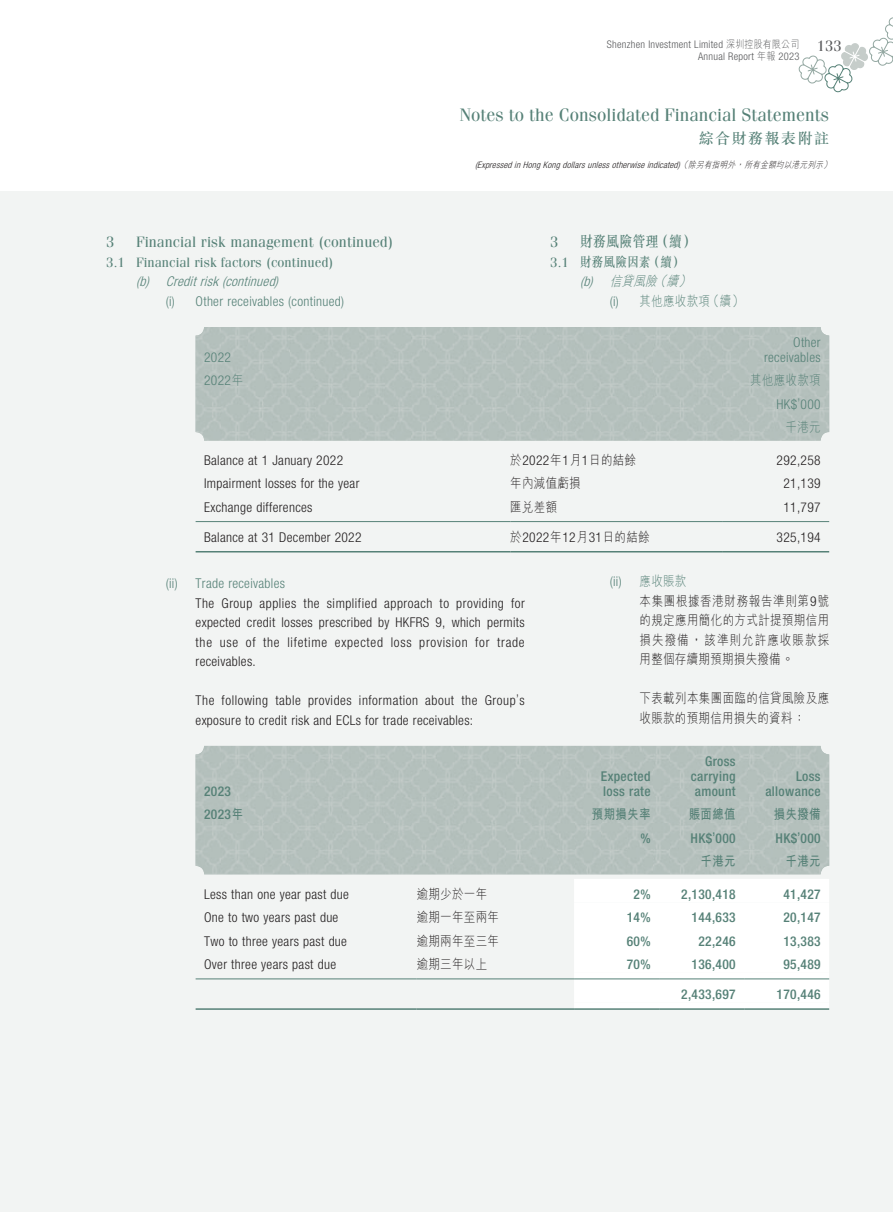
<style>
.page{position:relative;width:893px;height:1212px;background:#fff}
.page>*{position:absolute;margin:0;border:0;box-sizing:border-box;transform-origin:0 0}
.t1{font:18px "Fenice Std";color:#568177}
.t2{font:15px "Fenice Std";color:#568177}
.t3{font:500 15px "M Sung HK";letter-spacing:.1em;color:#568177;scale:.85 1}
.t4{font:500 15px "M Sung HK";letter-spacing:.1em;color:#568177}
.t5{font:15px "Fenice Std";color:#57585a}
.t6{font:300 condensed 13.5px/19.5px "Helvetica Neue LT Std";letter-spacing:.025em;color:#231f20;text-align:justify}
.t7{font:500 condensed 13.5px/15px "Helvetica Neue LT Std";letter-spacing:.025em;color:#568177}
.t8{font:300 13.5px/19.5px "M Hei HK";letter-spacing:.03em;color:#231f20;scale:.85 1}
.t9{font:300 condensed 13.5px/15px "Helvetica Neue LT Std";letter-spacing:.025em;color:#568177;text-align:right}
.t10{font:13.5px "Fenice Std";color:#568177}
.t11{font:300 13.5px/19.5px "M Hei HK";letter-spacing:.03em;color:#568177;scale:.85 1}
.t12{font:italic 300 condensed 13.5px "Helvetica Neue LT Std";color:#568177}
.t13{font:700 13.5px "M Hei HK";letter-spacing:.03em;color:#568177;scale:.85 1}
.t14{font:500 13.5px "M Sung HK";letter-spacing:.035em;color:#568177;scale:.85 1}
.t15{font:300 condensed 10.5px/12px "Helvetica Neue LT Std";letter-spacing:.025em;color:#57585a;text-align:right}
.t16{font:italic 300 condensed 9px "Helvetica Neue LT Std";color:#231f20}
.s1{font-family:"M Hei HK";font-stretch:normal}
.s2{font-family:"Fenice Std";font-weight:400}
.s3{font-family:"Helvetica Neue LT Std";font-style:italic;font-stretch:condensed}
.s4{font-style:italic}
.s5{font-family:"Helvetica Neue LT Std";font-stretch:condensed}
.s6{color:#568177}
.s7{font-family:"M Hei HK";font-weight:700;font-stretch:normal}
</style>
<div class="page">
<div style="left:0;top:191px;width:893px;height:1021px;background:#f2f4f3"></div>
<svg style="left:798px;top:17px;width:95px;height:76px"></svg>
<div style="left:196px;top:746px;width:625px;height:128px;background:#b4c0bc"></div>
<div style="left:196px;top:327px;width:625px;height:114px;background:#b4c0bc"></div>
<hr style="left:196px;top:521px;width:314px;height:1px;background:#568177">
<hr style="left:510px;top:521px;width:213px;height:1px;background:#568177">
<hr style="left:723px;top:521px;width:106px;height:1px;background:#568177">
<hr style="left:196px;top:551px;width:314px;height:1px;background:#568177">
<hr style="left:510px;top:551px;width:213px;height:1px;background:#568177">
<hr style="left:723px;top:551px;width:106px;height:1px;background:#568177">
<div style="left:574px;top:879px;width:255px;height:129px;background:#fff"></div>
<hr style="left:196px;top:978px;width:221px;height:1px;background:#568177">
<hr style="left:417px;top:978px;width:157px;height:1px;background:#568177">
<hr style="left:574px;top:978px;width:85px;height:1px;background:#568177">
<hr style="left:659px;top:978px;width:85px;height:1px;background:#568177">
<hr style="left:744px;top:978px;width:85px;height:1px;background:#568177">
<hr style="left:196px;top:1008px;width:221px;height:2px;background:#568177">
<hr style="left:417px;top:1008px;width:157px;height:2px;background:#568177">
<hr style="left:574px;top:1008px;width:85px;height:2px;background:#568177">
<hr style="left:659px;top:1008px;width:85px;height:2px;background:#568177">
<hr style="left:744px;top:1008px;width:85px;height:2px;background:#568177">
<p class="t15" style="left:607px;top:38px;width:194px">Shenzhen Investment Limited <span class="s1">深圳控股有限公司<br></span>Annual Report <span class="s1">年報</span> 2023</p>
<p class="t5" style="left:817px;top:37px;width:27px">133</p>
<p class="t2" style="left:106px;top:233px;width:10px">3</p>
<p class="t2" style="left:136px;top:233px;width:259px">Financial risk management (continued)</p>
<p class="t10" style="left:106px;top:254px;width:229px">3.1 Financial risk factors (continued)</p>
<p class="t12" style="left:136px;top:274px;width:144px">(b) Creditrisk(continued)</p>
<p class="t9" style="left:166px;top:293px;width:180px">(i) Other receivables (continued)</p>
<p class="t9" style="left:204px;top:349px;width:28px">2022</p>
<h1 class="t1" style="left:459px;top:104px;width:371px">Notes to the Consolidated Financial Statements</h1>
<p class="t4" style="left:699px;top:128px;width:132px">綜合財務報表附註</p>
<p class="t16" style="left:475px;top:160px;width:361px">(ExpressedinHongKongdollarsunlessotherwiseindicated) <span class="s1">（除另有指明外，所有金額均以港元列示）</span></p>
<p class="t2" style="left:550px;top:233px;width:10px">3</p>
<p class="t3" style="left:580px;top:231px;width:140px">財務風險管理（續）</p>
<p class="t14" style="left:550px;top:252px;width:161px"><span class="s2">3.1</span> 財務風險因素（續）</p>
<p class="t11" style="left:610px;top:271px;width:161px;text-indent:-30px"><span class="s3">(b)</span> <span class="s4">信貸風險（續）<br></span><span class="s5">(i)</span> 其他應收款項（續）</p>
<p class="t9" style="left:764px;top:334px;width:58px">Other receivables</p>
<p class="t9" style="left:204px;top:373px;width:41px">2022<span class="s1">年</span></p>
<p class="t11" style="left:750px;top:370px;width:84px">其他應收款項</p>
<p class="t9" style="left:777px;top:396px;width:46px">HK$’000</p>
<p class="t11" style="left:786px;top:417px;width:43px">千港元</p>
<p class="t6" style="left:204px;top:450px;width:141px">Balance at 1 January 2022</p>
<p class="t8" style="left:510px;top:450px;width:150px">於<span class="s5">2022</span>年<span class="s5">1</span>月<span class="s5">1</span>日的結餘</p>
<p class="t6" style="left:777px;top:450px;width:46px">292,258</p>
<p class="t6" style="left:204px;top:474px;width:157px">Impairment losses for the year</p>
<p class="t8" style="left:510px;top:473px;width:84px">年內減值虧損</p>
<p class="t6" style="left:783px;top:474px;width:39px">21,139</p>
<p class="t6" style="left:204px;top:497px;width:110px">Exchange differences</p>
<p class="t8" style="left:510px;top:497px;width:57px">匯兌差額</p>
<p class="t6" style="left:783px;top:497px;width:39px">11,797</p>
<p class="t6" style="left:204px;top:527px;width:159px">Balance at 31 December 2022</p>
<p class="t6" style="left:510px;top:527px;width:141px"><span class="s1">於</span>2022<span class="s1">年</span>12<span class="s1">月</span>31<span class="s1">日的結餘</span></p>
<p class="t6" style="left:777px;top:527px;width:46px">325,194</p>
<p class="t9" style="left:166px;top:576px;width:13px">(ii)</p>
<p class="t9" style="left:196px;top:576px;width:91px">Trade receivables</p>
<p class="t6" style="left:196px;top:593px;width:331px">The Group applies the simplified approach to providing for expected credit losses prescribed by HKFRS 9, which permits the use of the lifetime expected loss provision for trade receivables.</p>
<p class="t6" style="left:196px;top:690px;width:331px">The following table provides information about the Group’s exposure to credit risk and ECLs for trade receivables:</p>
<p class="t7" style="left:204px;top:783px;width:28px">2023</p>
<p class="t9" style="left:610px;top:574px;width:13px">(ii)</p>
<p class="t8" style="left:639px;top:571px;width:225px"><span class="s6">應收賬款<br></span>本集團根據香港財務報告準則第<span class="s5">9</span>號的規定應用簡化的方式計提預期信用損失撥備，該準則允許應收賬款採用整個存續期預期損失撥備。</p>
<p class="t8" style="left:639px;top:688px;width:225px">下表載列本集團面臨的信貸風險及應收賬款的預期信用損失的資料：</p>
<p class="t7" style="left:601px;top:768px;width:51px">Expected loss rate</p>
<p class="t7" style="left:691px;top:753px;width:46px;text-align:justify;text-indent:14px">Gross carrying amount</p>
<p class="t7" style="left:765px;top:768px;width:57px;text-align:right">Loss allowance</p>
<p class="t7" style="left:204px;top:807px;width:41px">2023<span class="s7">年</span></p>
<p class="t13" style="left:592px;top:804px;width:71px">預期損失率</p>
<p class="t13" style="left:689px;top:804px;width:57px">賬面總值</p>
<p class="t13" style="left:774px;top:804px;width:57px">損失撥備</p>
<p class="t7" style="left:640px;top:830px;width:12px">%</p>
<p class="t7" style="left:690px;top:830px;width:47px">HK$’000</p>
<p class="t7" style="left:776px;top:830px;width:47px">HK$’000</p>
<p class="t13" style="left:701px;top:851px;width:43px">千港元</p>
<p class="t13" style="left:786px;top:851px;width:43px">千港元</p>
<p class="t6" style="left:204px;top:884px;width:146px">Less than one year past due</p>
<p class="t8" style="left:417px;top:884px;width:84px">逾期少於一年</p>
<p class="t7" style="left:634px;top:886px;width:19px">2%</p>
<p class="t7" style="left:681px;top:886px;width:56px">2,130,418</p>
<p class="t7" style="left:783px;top:886px;width:39px">41,427</p>
<p class="t6" style="left:204px;top:907px;width:136px">One to two years past due</p>
<p class="t8" style="left:417px;top:907px;width:98px">逾期一年至兩年</p>
<p class="t7" style="left:627px;top:910px;width:25px">14%</p>
<p class="t7" style="left:692px;top:910px;width:46px">144,633</p>
<p class="t7" style="left:783px;top:910px;width:39px">20,147</p>
<p class="t6" style="left:204px;top:931px;width:144px">Two to three years past due</p>
<p class="t8" style="left:417px;top:931px;width:98px">逾期兩年至三年</p>
<p class="t7" style="left:627px;top:933px;width:25px">60%</p>
<p class="t7" style="left:698px;top:933px;width:39px">22,246</p>
<p class="t7" style="left:783px;top:933px;width:39px">13,383</p>
<p class="t6" style="left:204px;top:954px;width:133px">Over three years past due</p>
<p class="t8" style="left:417px;top:954px;width:84px">逾期三年以上</p>
<p class="t7" style="left:627px;top:957px;width:25px">70%</p>
<p class="t7" style="left:692px;top:957px;width:46px">136,400</p>
<p class="t7" style="left:783px;top:957px;width:39px">95,489</p>
<p class="t7" style="left:681px;top:987px;width:56px">2,433,697</p>
<p class="t7" style="left:777px;top:987px;width:46px">170,446</p>
</div>
